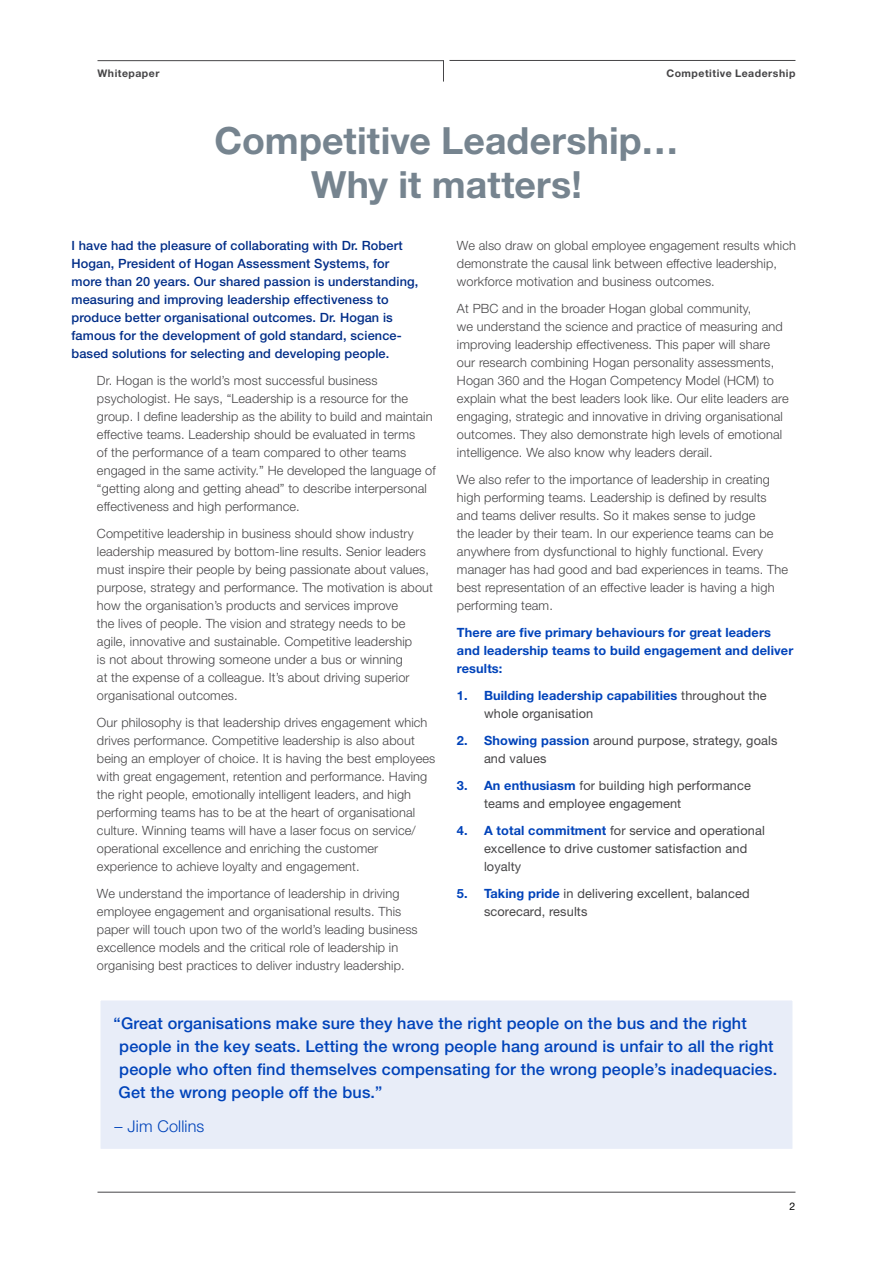
<style>
.page{position:relative;width:893px;height:1263px;background:#fff}
.page>*{position:absolute;margin:0;border:0;box-sizing:border-box;transform-origin:0 0}
.t1{font:700 37.5px/43.5px "Helvetica Neue LT Std";color:#76848f;text-align:center}
.t2{font:500 16.2px/23px "Helvetica Neue LT Std";letter-spacing:.01em;color:#0043ba}
.t3{font:300 16.2px "Helvetica Neue LT Std";letter-spacing:.01em;color:#0043ba}
.t4{font:300 12.75px/18px "Helvetica Neue LT Std";letter-spacing:.01em;color:#464547}
.t5{font:500 12.75px/18px "Helvetica Neue LT Std";letter-spacing:.01em;color:#002d88}
.t6{font:12.75px/18px "Helvetica Neue LT Std";letter-spacing:.01em;color:#464547}
.t7{font:700 12.75px/18px "Helvetica Neue LT Std";letter-spacing:.01em;color:#0043ba}
.t8{font:700 10.5px "Helvetica Neue LT Std";letter-spacing:.045em;color:#464547}
.t9{font:10.5px "Helvetica Neue LT Std";color:#000}
.s1{font-weight:400;color:#464547}
.s2{font-weight:700;color:#0043ba}
</style>
<div class="page">
<svg style="left:97px;top:60px;width:347px;height:22px"></svg>
<hr style="left:449px;top:60px;width:346px;height:1px;background:#464547">
<hr style="left:98px;top:1192px;width:697px;height:1px;background:#464547">
<div style="left:98px;top:997px;width:697px;height:155px;background:#e8edf8;border:3px solid #fff"></div>
<p class="t8" style="left:98px;top:67px;width:64px">Whitepaper</p>
<p class="t8" style="left:666px;top:67px;width:130px">Competitive Leadership</p>
<h1 class="t1" style="left:214px;top:118px;width:466px">Competitive Leadership…<br>Why it matters!</h1>
<p class="t5" style="left:71px;top:236px;width:348px">I have had the pleasure of collaborating with Dr. Robert Hogan, President of Hogan Assessment Systems, for more than 20 years. Our shared passion is understanding, measuring and improving leadership effectiveness to produce better organisational outcomes. Dr. Hogan is famous for the development of gold standard, science&shy;based solutions for selecting and developing people.</p>
<p class="t4" style="left:97px;top:371px;width:340px">Dr. Hogan is the world’s most successful business psychologist. He says, “Leadership is a resource for the group. I define leadership as the ability to build and maintain effective teams. Leadership should be evaluated in terms<br>of the performance of a team compared to other teams engaged in the same activity.” He developed the language of “getting along and getting ahead” to describe interpersonal effectiveness and high performance.</p>
<p class="t4" style="left:97px;top:524px;width:338px">Competitive leadership in business should show industry leadership measured by bottom-line results. Senior leaders must inspire their people by being passionate about values, purpose, strategy and performance. The motivation is about how the organisation’s products and services improve<br>the lives of people. The vision and strategy needs to be agile, innovative and sustainable. Competitive leadership<br>is not about throwing someone under a bus or winning<br>at the expense of a colleague. It’s about driving superior organisational outcomes.</p>
<p class="t4" style="left:97px;top:713px;width:340px">Our philosophy is that leadership drives engagement which drives performance. Competitive leadership is also about being an employer of choice. It is having the best employees with great engagement, retention and performance. Having the right people, emotionally intelligent leaders, and high performing teams has to be at the heart of organisational culture. Winning teams will have a laser focus on service/ operational excellence and enriching the customer experience to achieve loyalty and engagement.</p>
<p class="t4" style="left:97px;top:884px;width:322px">We understand the importance of leadership in driving employee engagement and organisational results. This paper will touch upon two of the world’s leading business excellence models and the critical role of leadership in organising best practices to deliver industry leadership.</p>
<p class="t4" style="left:457px;top:236px;width:341px">We also draw on global employee engagement results which demonstrate the causal link between effective leadership, workforce motivation and business outcomes.</p>
<p class="t4" style="left:457px;top:299px;width:333px">At PBC and in the broader Hogan global community,<br>we understand the science and practice of measuring and improving leadership effectiveness. This paper will share our research combining Hogan personality assessments, Hogan 360 and the Hogan Competency Model (HCM) to explain what the best leaders look like. Our elite leaders are engaging, strategic and innovative in driving organisational outcomes. They also demonstrate high levels of emotional intelligence. We also know why leaders derail.</p>
<p class="t4" style="left:457px;top:470px;width:333px">We also refer to the importance of leadership in creating high performing teams. Leadership is defined by results and teams deliver results. So it makes sense to judge<br>the leader by their team. In our experience teams can be anywhere from dysfunctional to highly functional. Every manager has had good and bad experiences in teams. The best representation of an effective leader is having a high performing team.</p>
<p class="t7" style="left:457px;top:623px;width:338px">There are five primary behaviours for great leaders and leadership teams to build engagement and deliver results:</p>
<p class="t7" style="left:484px;top:686px;width:284px;text-indent:-27px">1. Building leadership capabilities <span class="s1">throughout the whole organisation</span></p>
<p class="t6" style="left:484px;top:731px;width:295px;text-indent:-27px"><span class="s2">2. Showing passion</span> around purpose, strategy, goals and values</p>
<p class="t6" style="left:484px;top:776px;width:268px;text-indent:-27px"><span class="s2">3. An enthusiasm</span> for building high performance teams and employee engagement</p>
<p class="t6" style="left:484px;top:821px;width:282px;text-indent:-27px"><span class="s2">4. A total commitment</span> for service and operational excellence to drive customer satisfaction and loyalty</p>
<p class="t6" style="left:484px;top:884px;width:267px;text-indent:-27px"><span class="s2">5. Taking pride</span> in delivering excellent, balanced scorecard, results</p>
<p class="t2" style="left:119px;top:1011px;width:660px;text-indent:-5px">“Great organisations make sure they have the right people on the bus and the right people in the key seats. Letting the wrong people hang around is unfair to all the right people who often find themselves compensating for the wrong people’s inadequacies.<br>Get the wrong people off the bus.”</p>
<p class="t3" style="left:115px;top:1116px;width:91px">– Jim Collins</p>
<p class="t9" style="left:790px;top:1200px;width:7px">2</p>
</div>
